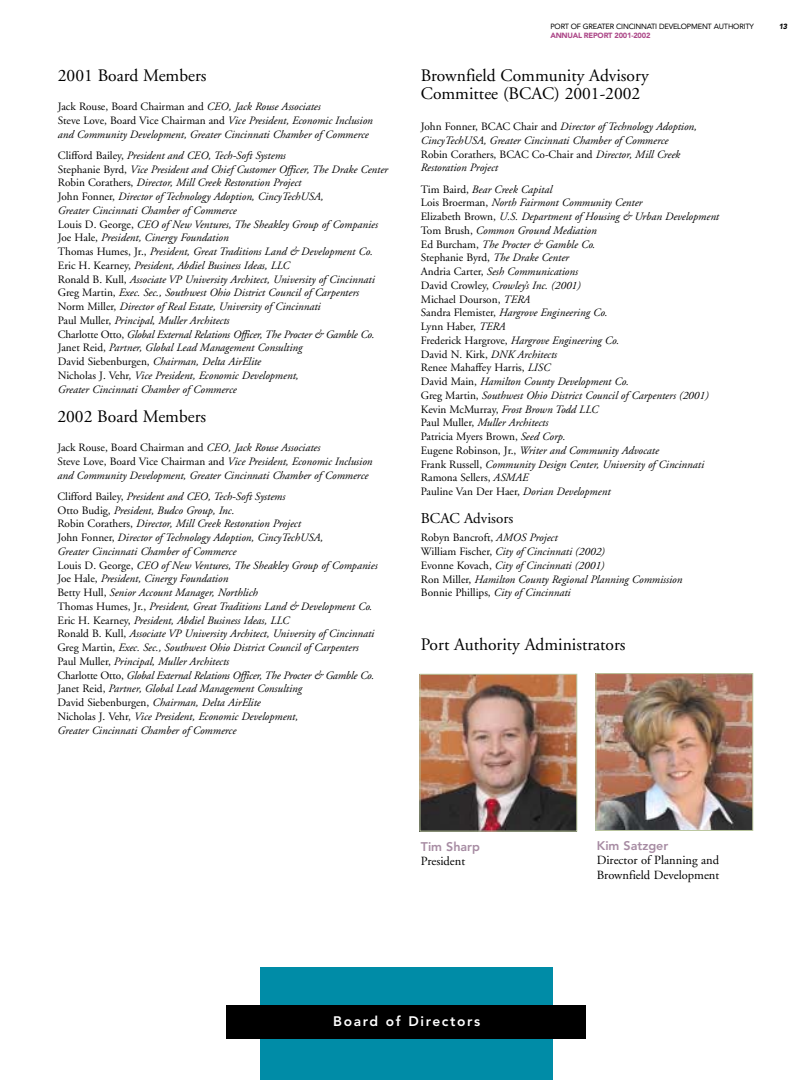
<style>
.page{position:relative;width:810px;height:1080px;background:#fff}
.page>*{position:absolute;margin:0;border:0;box-sizing:border-box;transform-origin:0 0}
.t1{font:17.5px/17.5px "Adobe Garamond";color:#000}
.t2{font:15px "Adobe Garamond";color:#000}
.t3{font:800 13.75px "Avenir";letter-spacing:.12em;color:#fff}
.t4{font:12.5px/15px "Adobe Garamond";color:#000}
.t5{font:800 12.5px "Avenir";color:#a78ca3}
.t6{font:italic 11.25px/13.8px "Adobe Garamond";color:#000}
.t7{font:7.5px "Avenir";letter-spacing:-.025em;color:#000}
.t8{font:900 7.5px "Avenir";letter-spacing:-.03em;color:#ad4989}
.t9{font:900 7.5px "Avenir";color:#000}
.s1{font-style:normal}
.s2{font-family:"Adobe Garamond Italic Os F";font-style:normal}
</style>
<div class="page">
<div style="left:260px;top:968px;width:293px;height:112px;background:#008ca7"></div>
<div style="left:226px;top:1006px;width:360px;height:33px;background:#000"></div>
<img style="left:422px;top:676px;width:153px;height:153px">
<div style="left:420px;top:674px;width:157px;height:157px;border:1px solid #bbc79f"></div>
<img style="left:598px;top:675px;width:153px;height:154px">
<div style="left:596px;top:673px;width:157px;height:158px;border:1px solid #bbc79f"></div>
<h1 class="t1" style="left:58px;top:68px;width:150px">2001 Board Members</h1>
<p class="t6" style="left:58px;top:100px;width:317px"><span class="s1">Jack Rouse, Board Chairman and</span> CEO, Jack Rouse Associates<br><span class="s1">Steve Love, Board Vice Chairman and</span> Vice President, Economic Inclusion and Community Development, Greater Cincinnati Chamber of Commerce</p>
<p class="t6" style="left:58px;top:149px;width:332px"><span class="s1">Clifford Bailey,</span> President and CEO, Tech-Soft Systems<br><span class="s1">Stephanie Byrd,</span> Vice President and Chief Customer Officer, The Drake Center <span class="s1">Robin Corathers,</span> Director, Mill Creek Restoration Project<br><span class="s1">John Fonner,</span> Director of Technology Adoption, CincyTechUSA,<br>Greater Cincinnati Chamber of Commerce<br><span class="s1">Louis D. George,</span> CEO of New Ventures, The Sheakley Group of Companies <span class="s1">Joe Hale,</span> President, Cinergy Foundation<br><span class="s1">Thomas Humes, Jr.,</span> President, Great Traditions Land &amp; Development Co.<br><span class="s1">Eric H. Kearney,</span> President, Abdiel Business Ideas, LLC<br><span class="s1">Ronald B. Kull,</span> Associate VP University Architect, University of Cincinnati <span class="s1">Greg Martin,</span> Exec. Sec., Southwest Ohio District Council of Carpenters <span class="s1">Norm Miller,</span> Director of Real Estate, University of Cincinnati<br><span class="s1">Paul Muller,</span> Principal, Muller Architects<br><span class="s1">Charlotte Otto,</span> Global External Relations Officer, The Procter &amp; Gamble Co.<br><span class="s1">Janet Reid,</span> Partner, Global Lead Management Consulting<br><span class="s1">David Siebenburgen,</span> Chairman, Delta AirElite<br><span class="s1">Nicholas J. Vehr,</span> Vice President, Economic Development,<br>Greater Cincinnati Chamber of Commerce</p>
<h1 class="t1" style="left:57px;top:409px;width:150px">2002 Board Members</h1>
<p class="t6" style="left:57px;top:441px;width:317px"><span class="s1">Jack Rouse, Board Chairman and</span> CEO, Jack Rouse Associates<br><span class="s1">Steve Love, Board Vice Chairman and</span> Vice President, Economic Inclusion and Community Development, Greater Cincinnati Chamber of Commerce</p>
<p class="t6" style="left:57px;top:490px;width:322px"><span class="s1">Clifford Bailey,</span> President and CEO, Tech-Soft Systems<br><span class="s1">Otto Budig,</span> President, Budco Group, Inc.<br><span class="s1">Robin Corathers,</span> Director, Mill Creek Restoration Project<br><span class="s1">John Fonner,</span> Director of Technology Adoption, CincyTechUSA,<br>Greater Cincinnati Chamber of Commerce<br><span class="s1">Louis D. George,</span> CEO of New Ventures, The Sheakley Group of Companies <span class="s1">Joe Hale,</span> President, Cinergy Foundation<br><span class="s1">Betty Hull,</span> Senior Account Manager, Northlich<br><span class="s1">Thomas Humes, Jr.,</span> President, Great Traditions Land &amp; Development Co.<br><span class="s1">Eric H. Kearney,</span> President, Abdiel Business Ideas, LLC<br><span class="s1">Ronald B. Kull,</span> Associate VP University Architect, University of Cincinnati <span class="s1">Greg Martin,</span> Exec. Sec., Southwest Ohio District Council of Carpenters <span class="s1">Paul Muller,</span> Principal, Muller Architects<br><span class="s1">Charlotte Otto,</span> Global External Relations Officer, The Procter &amp; Gamble Co.<br><span class="s1">Janet Reid,</span> <span class="s2">Partner,</span> Global Lead Management Consulting<br><span class="s1">David Siebenburgen,</span> Chairman, Delta AirElite<br><span class="s1">Nicholas J. Vehr,</span> Vice President, Economic Development,<br>Greater Cincinnati Chamber of Commerce</p>
<p class="t7" style="left:550px;top:22px;width:205px">PORT OF GREATER CINCINNATI DEVELOPMENT AUTHORITY</p>
<p class="t9" style="left:779px;top:22px;width:11px">13</p>
<p class="t8" style="left:550px;top:31px;width:102px">ANNUAL REPORT 2001-2002</p>
<h1 class="t1" style="left:421px;top:68px;width:230px">Brownfield Community Advisory<br>Committee (BCAC) 2001-2002</h1>
<p class="t6" style="left:421px;top:120px;width:278px"><span class="s1">John Fonner, BCAC Chair and</span> Director of Technology Adoption, CincyTechUSA, Greater Cincinnati Chamber of Commerce <span class="s1">Robin Corathers, BCAC Co-Chair and</span> Director, Mill Creek Restoration Project</p>
<p class="t6" style="left:421px;top:183px;width:300px"><span class="s1">Tim Baird,</span> Bear Creek Capital<br><span class="s1">Lois Broerman,</span> North Fairmont Community Center<br><span class="s1">Elizabeth Brown,</span> U.S. Department of Housing &amp; Urban Development <span class="s1">Tom Brush,</span> Common Ground Mediation<br><span class="s1">Ed Burcham,</span> The Procter &amp; Gamble Co.<br><span class="s1">Stephanie Byrd,</span> The Drake Center<br><span class="s1">Andria Carter,</span> Sesh Communications<br><span class="s1">David Crowley,</span> Crowley’s Inc. (2001)<br><span class="s1">Michael Dourson,</span> TERA<br><span class="s1">Sandra Flemister,</span> Hargrove Engineering Co.<br><span class="s1">Lynn Haber,</span> TERA<br><span class="s1">Frederick Hargrove,</span> Hargrove Engineering Co.<br><span class="s1">David N. Kirk,</span> DNK Architects<br><span class="s1">Renee Mahaffey Harris,</span> LISC<br><span class="s1">David Main,</span> Hamilton County Development Co.<br><span class="s1">Greg Martin,</span> Southwest Ohio District Council of Carpenters (2001)<br><span class="s1">Kevin McMurray,</span> Frost Brown Todd LLC<br><span class="s1">Paul Muller,</span> Muller Architects<br><span class="s1">Patricia Myers Brown,</span> Seed Corp.<br><span class="s1">Eugene Robinson, Jr.,</span> Writer and Community Advocate<br><span class="s1">Frank Russell,</span> Community Design Center, University of Cincinnati <span class="s1">Ramona Sellers,</span> ASMAE<br><span class="s1">Pauline Van Der Haer,</span> Dorian Development</p>
<h2 class="t2" style="left:421px;top:510px;width:94px">BCAC Advisors</h2>
<p class="t6" style="left:421px;top:531px;width:263px"><span class="s1">Robyn Bancroft,</span> AMOS Project<br><span class="s1">William Fischer,</span> City of Cincinnati (2002)<br><span class="s1">Evonne Kovach,</span> City of Cincinnati (2001)<br><span class="s1">Ron Miller,</span> Hamilton County Regional Planning Commission <span class="s1">Bonnie Phillips,</span> City of Cincinnati</p>
<h1 class="t1" style="left:421px;top:636px;width:206px">Port Authority Administrators</h1>
<p class="t5" style="left:421px;top:839px;width:61px">Tim Sharp</p>
<p class="t4" style="left:421px;top:854px;width:46px">President</p>
<p class="t5" style="left:597px;top:838px;width:73px">Kim Satzger</p>
<p class="t4" style="left:597px;top:853px;width:124px">Director of Planning and<br>Brownfield Development</p>
<p class="t3" style="left:333px;top:1013px;width:149px">Board of Directors</p>
</div>
